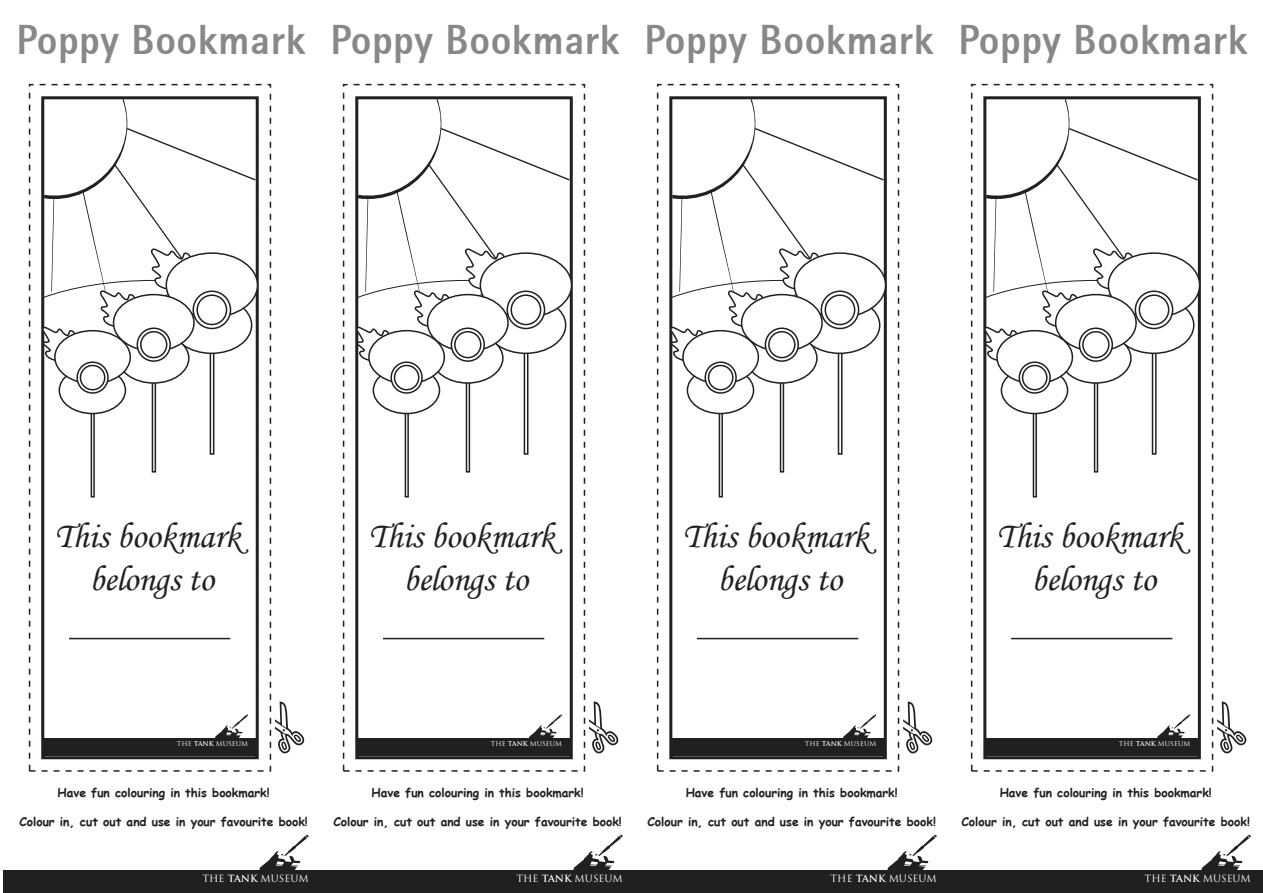
<style>
.page{position:relative;width:1263px;height:893px;background:#fff}
.page>*{position:absolute;margin:0;border:0;box-sizing:border-box;transform-origin:0 0}
.t1{font:800 41.4px "Rotis Sans Serif";letter-spacing:.01em;color:#86888a}
.t2{font:36.15px/43.3px "Monotype Corsiva";color:#231f20;text-align:center}
.t3{font:700 12px "Comic Sans MS";color:#231f20}
.t4{font:9.75px "Trajan Pro";color:#fff}
.t5{font:6.45px "Trajan Pro";color:#fff}
.s1{font-weight:700}
</style>
<div class="page">
<svg style="left:1201px;top:835px;width:50px;height:35px"></svg>
<div style="left:945px;top:870px;width:318px;height:23px;background:#221f1f"></div>
<svg style="left:1213px;top:697px;width:33px;height:57px"></svg>
<div style="left:971px;top:84px;width:242px;height:688px;border:2px dashed #231f20"></div>
<div style="left:983px;top:96px;width:218px;height:663px;border:3px solid #231f20"></div>
<hr style="left:1011px;top:638px;width:161px;height:1px;background:#231f20">
<svg style="left:1152px;top:369px;width:4px;height:86px"></svg>
<svg style="left:1094px;top:384px;width:4px;height:89px"></svg>
<svg style="left:1033px;top:414px;width:4px;height:83px"></svg>
<svg style="left:984px;top:97px;width:216px;height:272px"></svg>
<div style="left:1001px;top:366px;width:67px;height:48px;border:2px solid #231f20;border-radius:50%"></div>
<div style="left:997px;top:331px;width:75px;height:53px;background:#fff;border-radius:50%"></div>
<div style="left:996px;top:330px;width:77px;height:54px;border:2px solid #231f20;border-radius:50%"></div>
<svg style="left:1019px;top:362px;width:31px;height:31px"></svg>
<div style="left:1018px;top:361px;width:33px;height:33px;border:2px solid #231f20;border-radius:50%"></div>
<div style="left:1022px;top:365px;width:25px;height:25px;background:#fff;border-radius:50%"></div>
<div style="left:1022px;top:365px;width:25px;height:25px;border:2px solid #231f20;border-radius:50%"></div>
<svg style="left:1157px;top:714px;width:33px;height:24px"></svg>
<div style="left:985px;top:738px;width:213px;height:18px;background:#221f1f"></div>
<svg style="left:887px;top:835px;width:50px;height:35px"></svg>
<div style="left:631px;top:870px;width:318px;height:23px;background:#221f1f"></div>
<svg style="left:899px;top:697px;width:33px;height:57px"></svg>
<div style="left:657px;top:84px;width:242px;height:688px;border:2px dashed #231f20"></div>
<div style="left:669px;top:96px;width:218px;height:663px;border:3px solid #231f20"></div>
<hr style="left:697px;top:638px;width:161px;height:1px;background:#231f20">
<svg style="left:838px;top:369px;width:4px;height:86px"></svg>
<svg style="left:780px;top:384px;width:4px;height:89px"></svg>
<svg style="left:719px;top:414px;width:4px;height:83px"></svg>
<svg style="left:670px;top:97px;width:216px;height:272px"></svg>
<div style="left:687px;top:366px;width:67px;height:48px;border:2px solid #231f20;border-radius:50%"></div>
<div style="left:683px;top:331px;width:75px;height:53px;background:#fff;border-radius:50%"></div>
<div style="left:682px;top:330px;width:77px;height:54px;border:2px solid #231f20;border-radius:50%"></div>
<svg style="left:705px;top:362px;width:31px;height:31px"></svg>
<div style="left:704px;top:361px;width:33px;height:33px;border:2px solid #231f20;border-radius:50%"></div>
<div style="left:708px;top:365px;width:25px;height:25px;background:#fff;border-radius:50%"></div>
<div style="left:708px;top:365px;width:25px;height:25px;border:2px solid #231f20;border-radius:50%"></div>
<svg style="left:843px;top:714px;width:33px;height:24px"></svg>
<div style="left:671px;top:738px;width:213px;height:18px;background:#221f1f"></div>
<svg style="left:573px;top:835px;width:50px;height:35px"></svg>
<div style="left:317px;top:870px;width:318px;height:23px;background:#221f1f"></div>
<svg style="left:585px;top:697px;width:33px;height:57px"></svg>
<div style="left:343px;top:84px;width:242px;height:688px;border:2px dashed #231f20"></div>
<div style="left:355px;top:96px;width:218px;height:663px;border:3px solid #231f20"></div>
<hr style="left:383px;top:638px;width:161px;height:1px;background:#231f20">
<svg style="left:524px;top:369px;width:4px;height:86px"></svg>
<svg style="left:466px;top:384px;width:4px;height:89px"></svg>
<svg style="left:405px;top:414px;width:4px;height:83px"></svg>
<svg style="left:356px;top:97px;width:216px;height:272px"></svg>
<div style="left:373px;top:366px;width:67px;height:48px;border:2px solid #231f20;border-radius:50%"></div>
<div style="left:369px;top:331px;width:75px;height:53px;background:#fff;border-radius:50%"></div>
<div style="left:368px;top:330px;width:77px;height:54px;border:2px solid #231f20;border-radius:50%"></div>
<svg style="left:391px;top:362px;width:31px;height:31px"></svg>
<div style="left:390px;top:361px;width:33px;height:33px;border:2px solid #231f20;border-radius:50%"></div>
<div style="left:394px;top:365px;width:25px;height:25px;background:#fff;border-radius:50%"></div>
<div style="left:394px;top:365px;width:25px;height:25px;border:2px solid #231f20;border-radius:50%"></div>
<svg style="left:529px;top:714px;width:33px;height:24px"></svg>
<div style="left:357px;top:738px;width:213px;height:18px;background:#221f1f"></div>
<svg style="left:259px;top:835px;width:50px;height:35px"></svg>
<div style="left:3px;top:870px;width:318px;height:23px;background:#221f1f"></div>
<svg style="left:271px;top:697px;width:33px;height:57px"></svg>
<div style="left:29px;top:84px;width:242px;height:688px;border:2px dashed #231f20"></div>
<div style="left:41px;top:96px;width:218px;height:663px;border:3px solid #231f20"></div>
<hr style="left:69px;top:638px;width:161px;height:1px;background:#231f20">
<svg style="left:210px;top:369px;width:4px;height:86px"></svg>
<svg style="left:152px;top:384px;width:4px;height:89px"></svg>
<svg style="left:91px;top:414px;width:4px;height:83px"></svg>
<svg style="left:42px;top:97px;width:216px;height:272px"></svg>
<div style="left:59px;top:366px;width:67px;height:48px;border:2px solid #231f20;border-radius:50%"></div>
<div style="left:55px;top:331px;width:75px;height:53px;background:#fff;border-radius:50%"></div>
<div style="left:54px;top:330px;width:77px;height:54px;border:2px solid #231f20;border-radius:50%"></div>
<svg style="left:77px;top:362px;width:31px;height:31px"></svg>
<div style="left:76px;top:361px;width:33px;height:33px;border:2px solid #231f20;border-radius:50%"></div>
<div style="left:80px;top:365px;width:25px;height:25px;background:#fff;border-radius:50%"></div>
<div style="left:80px;top:365px;width:25px;height:25px;border:2px solid #231f20;border-radius:50%"></div>
<svg style="left:215px;top:714px;width:33px;height:24px"></svg>
<div style="left:43px;top:738px;width:213px;height:18px;background:#221f1f"></div>
<h1 class="t1" style="left:16px;top:13px;width:291px">Poppy Bookmark</h1>
<h1 class="t1" style="left:330px;top:13px;width:291px">Poppy Bookmark</h1>
<h1 class="t1" style="left:644px;top:13px;width:291px">Poppy Bookmark</h1>
<h1 class="t1" style="left:958px;top:13px;width:291px">Poppy Bookmark</h1>
<h2 class="t2" style="left:54px;top:514px;width:188px">This bookmark belongs to</h2>
<h2 class="t2" style="left:369px;top:514px;width:188px">This bookmark belongs to</h2>
<h2 class="t2" style="left:683px;top:514px;width:188px">This bookmark belongs to</h2>
<h2 class="t2" style="left:997px;top:514px;width:188px">This bookmark belongs to</h2>
<p class="t5" style="left:177px;top:740px;width:73px">THE <span class="s1">TANK</span> MUSEUM</p>
<p class="t5" style="left:491px;top:740px;width:73px">THE <span class="s1">TANK</span> MUSEUM</p>
<p class="t5" style="left:805px;top:740px;width:73px">THE <span class="s1">TANK</span> MUSEUM</p>
<p class="t5" style="left:1119px;top:740px;width:73px">THE <span class="s1">TANK</span> MUSEUM</p>
<p class="t3" style="left:58px;top:783px;width:213px">Have fun colouring in this bookmark!</p>
<p class="t3" style="left:19px;top:812px;width:290px">Colour in, cut out and use in your favourite book!</p>
<p class="t3" style="left:372px;top:783px;width:213px">Have fun colouring in this bookmark!</p>
<p class="t3" style="left:333px;top:812px;width:290px">Colour in, cut out and use in your favourite book!</p>
<p class="t3" style="left:686px;top:783px;width:213px">Have fun colouring in this bookmark!</p>
<p class="t3" style="left:647px;top:812px;width:290px">Colour in, cut out and use in your favourite book!</p>
<p class="t3" style="left:1000px;top:783px;width:213px">Have fun colouring in this bookmark!</p>
<p class="t3" style="left:961px;top:812px;width:290px">Colour in, cut out and use in your favourite book!</p>
<p class="t4" style="left:202px;top:872px;width:108px">THE <span class="s1">TANK</span> MUSEUM</p>
<p class="t4" style="left:516px;top:872px;width:108px">THE <span class="s1">TANK</span> MUSEUM</p>
<p class="t4" style="left:830px;top:872px;width:108px">THE <span class="s1">TANK</span> MUSEUM</p>
<p class="t4" style="left:1144px;top:872px;width:108px">THE <span class="s1">TANK</span> MUSEUM</p>
</div>
